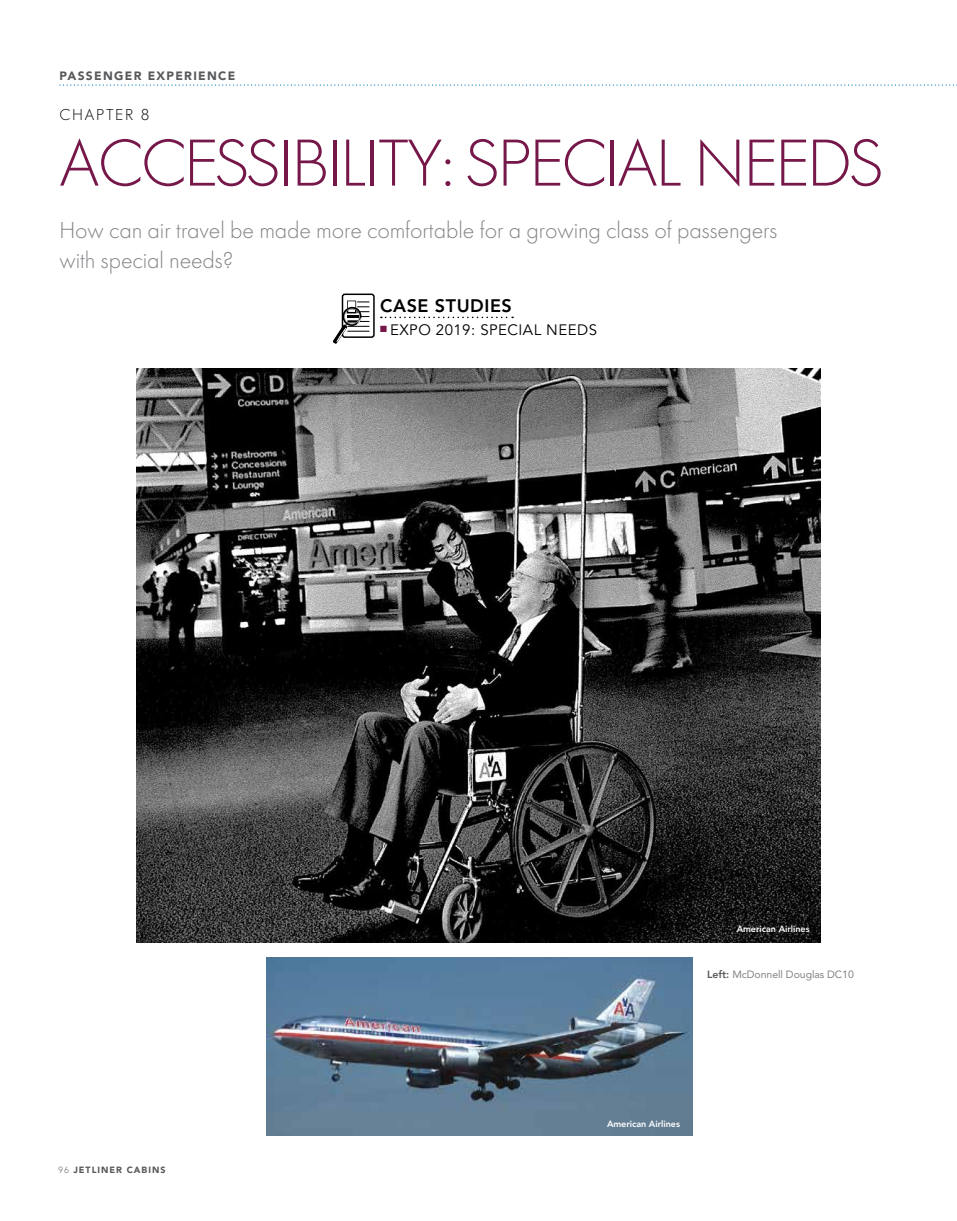
<style>
.page{position:relative;width:957px;height:1221px;background:#fff}
.page>*{position:absolute;margin:0;border:0;box-sizing:border-box;transform-origin:0 0}
.t1{font:200 69px "Futura SB";letter-spacing:-.025em;color:#76174a}
.t2{font:200 24px/30px "Futura SB";letter-spacing:-.005em;color:#808285}
.t3{font:800 18px "Avenir LT Std";letter-spacing:.03em;color:#000}
.t4{font:200 16.5px "Futura SB";letter-spacing:.11em;color:#000}
.t5{font:15px "Avenir LT Std";letter-spacing:.03em;color:#000}
.t6{font:900 12px "Avenir";letter-spacing:.11em;color:#58595b}
.t7{font:10.5px "Avenir";letter-spacing:-.005em;color:#808285}
.t8{font:800 9px "Avenir LT Std";letter-spacing:-.005em;color:#fff}
.t9{font:900 9px "Avenir";letter-spacing:.11em;color:#58595b}
.s1{font-family:"Avenir LT Std";font-weight:400;color:#808285}
.s2{font-family:"Avenir LT Std";font-weight:800;color:#58595b}
</style>
<div class="page">
<svg style="left:59px;top:84px;width:898px;height:2px"></svg>
<img style="left:137px;top:368px;width:683px;height:574px">
<img style="left:267px;top:957px;width:425px;height:178px">
<svg style="left:381px;top:316px;width:132px;height:2px"></svg>
<div style="left:342px;top:293px;width:33px;height:45px;border:2px solid #000;border-radius:2px"></div>
<svg style="left:333px;top:300px;width:36px;height:43px"></svg>
<p class="t6" style="left:60px;top:68px;width:177px">PASSENGER EXPERIENCE</p>
<p class="t4" style="left:60px;top:106px;width:91px">CHAPTER 8</p>
<h1 class="t1" style="left:60px;top:127px;width:825px">ACCESSIBILITY: SPECIAL NEEDS</h1>
<p class="t2" style="left:60px;top:216px;width:719px">How can air travel be made more comfortable for a growing class of passengers with special needs?</p>
<p class="t3" style="left:380px;top:295px;width:133px">CASE STUDIES</p>
<p class="t5" style="left:380px;top:321px;width:218px"><sup>■</sup> EXPO 2019: SPECIAL NEEDS</p>
<p class="t9" style="left:58px;top:1164px;width:109px"><span class="s1">96</span> JETLINER CABINS</p>
<p class="t8" style="left:737px;top:923px;width:74px">American Airlines</p>
<p class="t7" style="left:707px;top:968px;width:148px"><span class="s2">Left:</span> McDonnell Douglas DC10</p>
<p class="t8" style="left:607px;top:1118px;width:74px">American Airlines</p>
</div>
